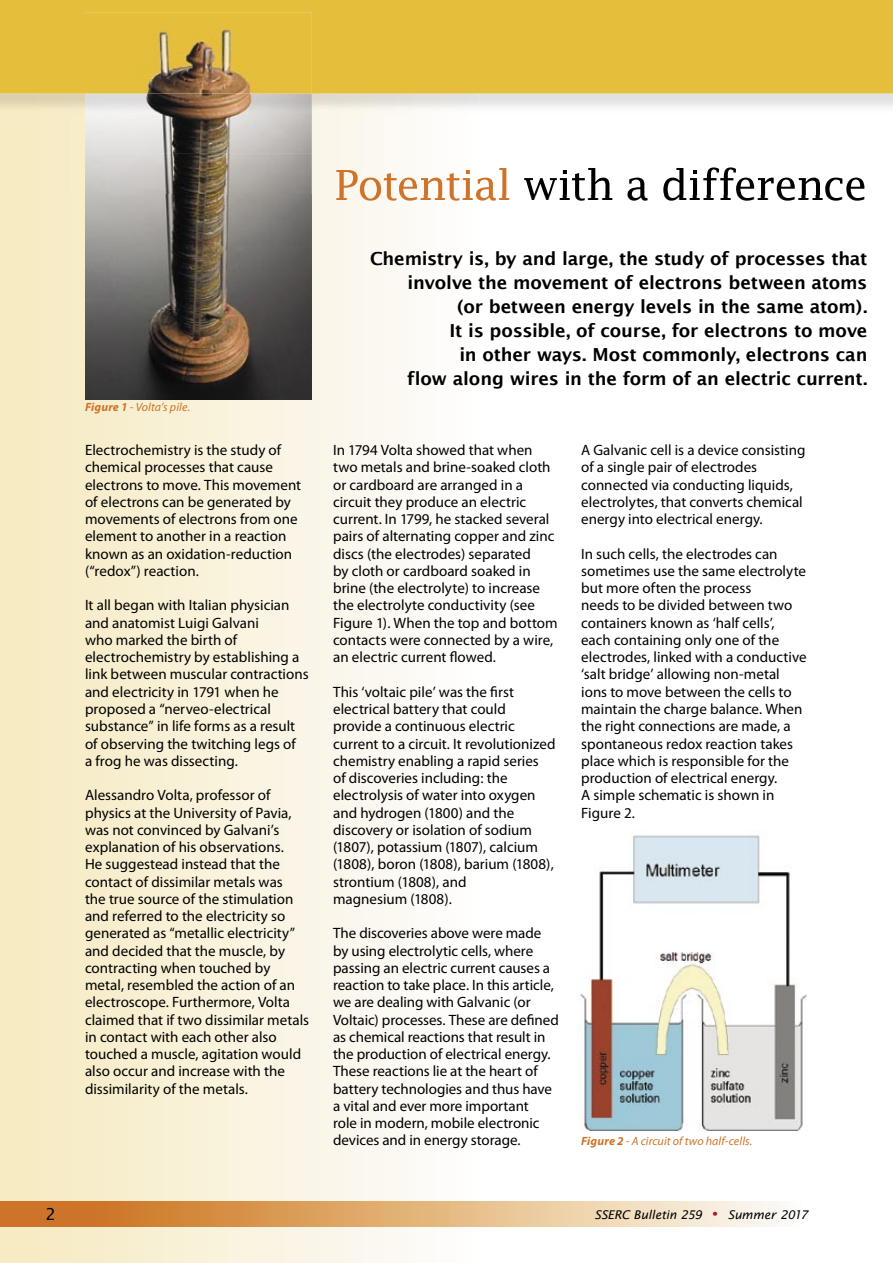
<style>
.page{position:relative;width:893px;height:1263px;background:#fff}
.page>*{position:absolute;margin:0;border:0;box-sizing:border-box;transform-origin:0 0}
.t1{font:42px "Lucida Fax";letter-spacing:-.025em;color:#000}
.t2{font:600 18px/24px "Lucida Sans";letter-spacing:-.015em;color:#000;text-align:right}
.t3{font:16.5px "Lucida Sans";color:#000}
.t4{font:15px/17.2px "Myriad Pro";color:#000}
.t5{font:italic 12px "Myriad Pro";letter-spacing:.01em;color:#cd742a}
.t6{font:italic 12px "Lucida Sans";letter-spacing:-.01em;color:#000}
.s1{color:#cd742a}
.s2{font-weight:700}
.s3{font-style:normal;font-size:28.5px;color:#a9192d}
</style>
<div class="page">
<svg style="left:0;top:194px;width:478px;height:1069px"></svg>
<img style="left:85px;top:194px;width:227px;height:205px">
<img style="left:577px;top:835px;width:230px;height:296px">
<img style="left:0;top:94px;width:893px;height:100px">
<img style="left:478px;top:168px;width:33px;height:26px">
<img style="left:336px;top:168px;width:142px;height:26px">
<img style="left:524px;top:167px;width:340px;height:27px">
<div style="left:0;top:0;width:893px;height:94px;background:#e5bf3b"></div>
<svg style="left:0;top:1201px;width:780px;height:26px;background:#e1af79"></svg>
<img style="left:85px;top:13px;width:227px;height:140px">
<h1 class="t1" style="left:334px;top:161px;width:534px"><span class="s1">Potential</span> with a difference</h1>
<p class="t5" style="left:85px;top:400px;width:107px"><span class="s2">Figure 1</span> - Volta’s pile.</p>
<p class="t4" style="left:85px;top:442px;width:218px">Electrochemistry is the study of chemical processes that cause electrons to move. This movement of electrons can be generated by movements of electrons from one element to another in a reaction known as an oxidation-reduction (“redox”) reaction.</p>
<p class="t4" style="left:85px;top:597px;width:225px">It all began with Italian physician and anatomist Luigi Galvani<br>who marked the birth of electrochemistry by establishing a link between muscular contractions and electricity in 1791 when he proposed a “nerveo-electrical substance” in life forms as a result of observing the twitching legs of<br>a frog he was dissecting.</p>
<p class="t4" style="left:85px;top:787px;width:226px">Alessandro Volta, professor of physics at the University of Pavia, was not convinced by Galvani’s explanation of his observations.<br>He suggestead instead that the contact of dissimilar metals was<br>the true source of the stimulation and referred to the electricity so generated as “metallic electricity” and decided that the muscle, by contracting when touched by metal, resembled the action of an electroscope. Furthermore, Volta claimed that if two dissimilar metals in contact with each other also touched a muscle, agitation would also occur and increase with the dissimilarity of the metals.</p>
<p class="t2" style="left:370px;top:247px;width:499px">Chemistry is, by and large, the study of processes that involve the movement of electrons between atoms<br>(or between energy levels in the same atom).<br>It is possible, of course, for electrons to move<br>in other ways. Most commonly, electrons can<br>flow along wires in the form of an electric current.</p>
<p class="t4" style="left:333px;top:442px;width:226px">In 1794 Volta showed that when two metals and brine-soaked cloth or cardboard are arranged in a circuit they produce an electric current. In 1799, he stacked several pairs of alternating copper and zinc discs (the electrodes) separated<br>by cloth or cardboard soaked in brine (the electrolyte) to increase the electrolyte conductivity (see Figure 1). When the top and bottom contacts were connected by a wire, an electric current flowed.</p>
<p class="t4" style="left:333px;top:683px;width:224px">This ‘voltaic pile’ was the first electrical battery that could provide a continuous electric current to a circuit. It revolutionized chemistry enabling a rapid series<br>of discoveries including: the electrolysis of water into oxygen and hydrogen (1800) and the discovery or isolation of sodium (1807), potassium (1807), calcium (1808), boron (1808), barium (1808), strontium (1808), and<br>magnesium (1808).</p>
<p class="t4" style="left:333px;top:925px;width:227px">The discoveries above were made by using electrolytic cells, where passing an electric current causes a reaction to take place. In this article, we are dealing with Galvanic (or Voltaic) processes. These are defined as chemical reactions that result in the production of electrical energy.<br>These reactions lie at the heart of battery technologies and thus have a vital and ever more important<br>role in modern, mobile electronic devices and in energy storage.</p>
<p class="t4" style="left:581px;top:442px;width:226px">A Galvanic cell is a device consisting of a single pair of electrodes connected via conducting liquids, electrolytes, that converts chemical energy into electrical energy.</p>
<p class="t4" style="left:581px;top:545px;width:227px">In such cells, the electrodes can sometimes use the same electrolyte but more often the process<br>needs to be divided between two containers known as ‘half cells’, each containing only one of the electrodes, linked with a conductive ‘salt bridge’ allowing non-metal ions to move between the cells to maintain the charge balance. When the right connections are made, a spontaneous redox reaction takes place which is responsible for the production of electrical energy.<br>A simple schematic is shown in<br>Figure 2.</p>
<p class="t5" style="left:581px;top:1134px;width:173px"><span class="s2">Figure 2</span> - A circuit of two half-cells.</p>
<p class="t3" style="left:46px;top:1204px;width:12px">2</p>
<p class="t6" style="left:595px;top:1208px;width:215px">SSERC Bulletin 259 <span class="s3">•</span> Summer 2017</p>
</div>
